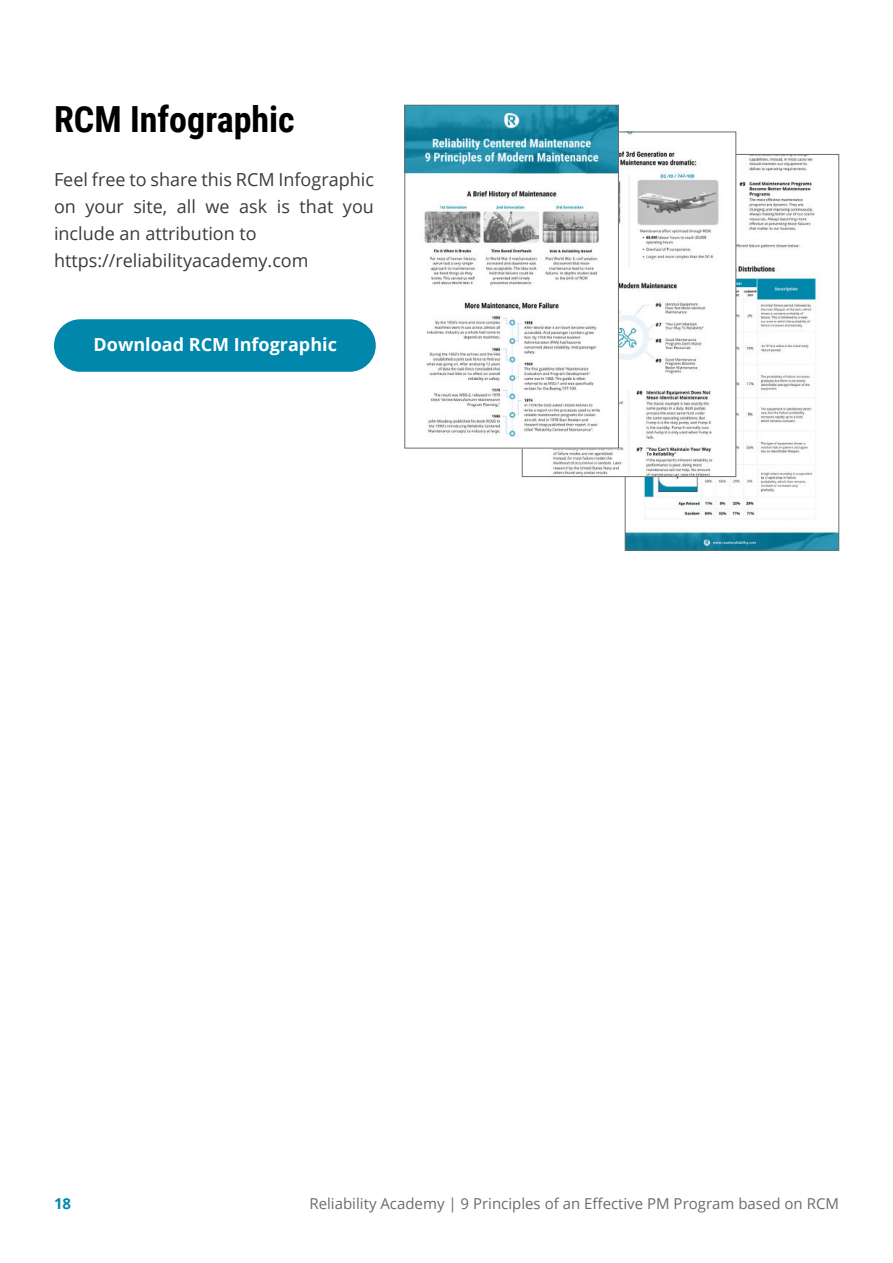
<style>
.page{position:relative;width:893px;height:1263px;background:#fff}
.page>*{position:absolute;margin:0;border:0;box-sizing:border-box;transform-origin:0 0}
.t1{font:700 36px "Roboto Condensed";color:#000}
.t2{font:18px/27px "Open Sans";color:#3b3b3b}
.t3{font:700 18px "Open Sans";color:#fff}
.t4{font:15px "Open Sans";color:#6c6c6c}
.t5{font:700 15px "Open Sans";color:#0187ac}
</style>
<div class="page">
<img style="left:627px;top:156px;width:210px;height:392px">
<img style="left:524px;top:134px;width:210px;height:341px">
<img style="left:407px;top:107px;width:210px;height:339px">
<div style="left:405px;top:105px;width:214px;height:343px;border:1px solid #6c6c6c"></div>
<div style="left:54px;top:319px;width:322px;height:53px;background:#0187ac;border-radius:26px"></div>
<h1 class="t1" style="left:54px;top:104px;width:242px">RCM Infographic</h1>
<p class="t2" style="left:54px;top:166px;width:321px">Feel free to share this RCM Infographic on your site, all we ask is that you include an attribution to https://reliabilityacademy.com</p>
<p class="t3" style="left:94px;top:337px;width:245px">Download RCM Infographic</p>
<p class="t5" style="left:54px;top:1197px;width:19px">18</p>
<p class="t4" style="left:309px;top:1193px;width:531px">Reliability Academy | 9 Principles of an Effective PM Program based on RCM</p>
</div>
